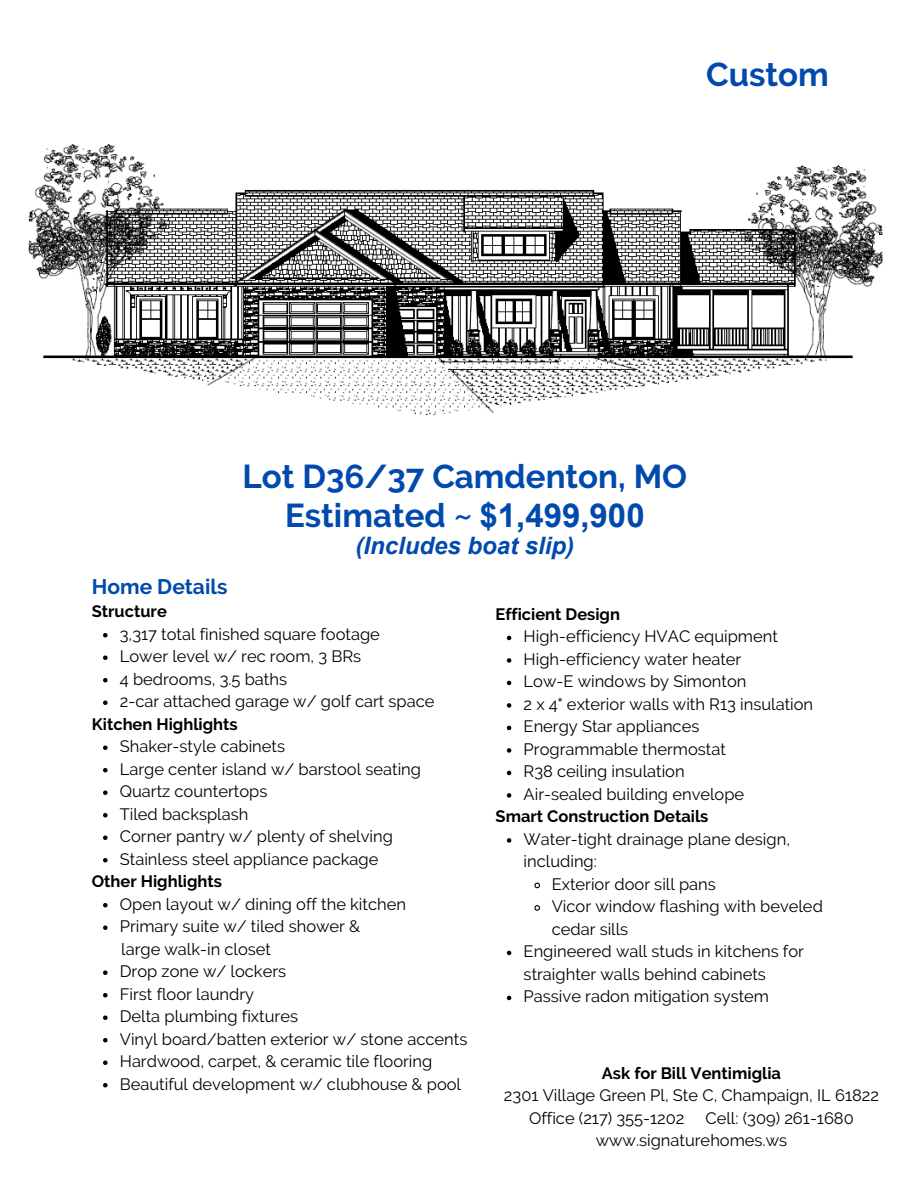
<style>
.page{position:relative;width:918px;height:1188px;background:#fff}
.page>*{position:absolute;margin:0;border:0;box-sizing:border-box;transform-origin:0 0}
.t1{font:700 33px/39.3px "Raleway";color:#004aad;text-align:center}
.t2{font:italic 700 24px "Arial";color:#004aad}
.t3{font:700 21px "Raleway";color:#004aad}
.t4{font:16.5px/22.5px "Raleway";color:#000}
.t5{font:700 16.5px "Raleway";color:#000}
.s1{font-family:"Arial"}
</style>
<div class="page">
<img style="left:28px;top:144px;width:856px;height:271px">
<svg style="left:103px;top:633px;width:5px;height:4px"></svg>
<svg style="left:103px;top:655px;width:5px;height:5px"></svg>
<svg style="left:103px;top:678px;width:5px;height:4px"></svg>
<svg style="left:103px;top:700px;width:5px;height:5px"></svg>
<svg style="left:103px;top:745px;width:5px;height:5px"></svg>
<svg style="left:103px;top:768px;width:5px;height:4px"></svg>
<svg style="left:103px;top:790px;width:5px;height:5px"></svg>
<svg style="left:103px;top:813px;width:5px;height:4px"></svg>
<svg style="left:103px;top:835px;width:5px;height:5px"></svg>
<svg style="left:103px;top:858px;width:5px;height:4px"></svg>
<svg style="left:103px;top:903px;width:5px;height:4px"></svg>
<svg style="left:103px;top:925px;width:5px;height:5px"></svg>
<svg style="left:103px;top:970px;width:5px;height:5px"></svg>
<svg style="left:103px;top:993px;width:5px;height:4px"></svg>
<svg style="left:103px;top:1015px;width:5px;height:5px"></svg>
<svg style="left:103px;top:1038px;width:5px;height:4px"></svg>
<svg style="left:103px;top:1060px;width:5px;height:5px"></svg>
<svg style="left:103px;top:1083px;width:5px;height:4px"></svg>
<svg style="left:507px;top:636px;width:4px;height:4px"></svg>
<svg style="left:507px;top:658px;width:4px;height:5px"></svg>
<svg style="left:507px;top:681px;width:4px;height:4px"></svg>
<svg style="left:507px;top:703px;width:4px;height:5px"></svg>
<svg style="left:507px;top:726px;width:4px;height:4px"></svg>
<svg style="left:507px;top:748px;width:4px;height:5px"></svg>
<svg style="left:507px;top:771px;width:4px;height:4px"></svg>
<svg style="left:507px;top:793px;width:4px;height:5px"></svg>
<svg style="left:507px;top:838px;width:4px;height:5px"></svg>
<svg style="left:534px;top:882px;width:6px;height:7px"></svg>
<svg style="left:534px;top:905px;width:6px;height:6px"></svg>
<svg style="left:507px;top:951px;width:4px;height:4px"></svg>
<svg style="left:507px;top:996px;width:4px;height:4px"></svg>
<p class="t1" style="left:706px;top:55px;width:124px">Custom</p>
<p class="t3" style="left:92px;top:574px;width:137px">Home Details</p>
<p class="t5" style="left:92px;top:602px;width:77px">Structure</p>
<p class="t1" style="left:243px;top:456px;width:446px">Lot D36/37 Camdenton, MO<br>Estimated ~ <span class="s1">$1,499,900</span></p>
<p class="t2" style="left:356px;top:530px;width:220px">(Includes boat slip)</p>
<p class="t5" style="left:496px;top:604px;width:126px">Efficient Design</p>
<p class="t4" style="left:120px;top:623px;width:262px">3,317 total finished square footage</p>
<p class="t4" style="left:120px;top:645px;width:243px">Lower level w/ rec room, 3 BRs</p>
<p class="t4" style="left:120px;top:668px;width:169px">4 bedrooms, 3.5 baths</p>
<p class="t4" style="left:120px;top:690px;width:316px">2-car attached garage w/ golf cart space</p>
<p class="t4" style="left:120px;top:735px;width:167px">Shaker-style cabinets</p>
<p class="t4" style="left:120px;top:758px;width:303px">Large center island w/ barstool seating</p>
<p class="t4" style="left:120px;top:780px;width:149px">Quartz countertops</p>
<p class="t4" style="left:120px;top:803px;width:130px">Tiled backsplash</p>
<p class="t4" style="left:120px;top:825px;width:275px">Corner pantry w/ plenty of shelving</p>
<p class="t4" style="left:120px;top:848px;width:260px">Stainless steel appliance package</p>
<p class="t4" style="left:120px;top:893px;width:288px">Open layout w/ dining off the kitchen</p>
<p class="t4" style="left:120px;top:915px;width:242px">Primary suite w/ tiled shower &amp;</p>
<p class="t4" style="left:120px;top:960px;width:168px">Drop zone w/ lockers</p>
<p class="t4" style="left:120px;top:983px;width:136px">First floor laundry</p>
<p class="t4" style="left:120px;top:1005px;width:180px">Delta plumbing fixtures</p>
<p class="t4" style="left:120px;top:1028px;width:349px">Vinyl board/batten exterior w/ stone accents</p>
<p class="t4" style="left:120px;top:1050px;width:314px">Hardwood, carpet, &amp; ceramic tile flooring</p>
<p class="t4" style="left:120px;top:1073px;width:343px">Beautiful development w/ clubhouse &amp; pool</p>
<p class="t5" style="left:92px;top:714px;width:147px">Kitchen Highlights</p>
<p class="t5" style="left:92px;top:872px;width:132px">Other Highlights</p>
<p class="t4" style="left:121px;top:938px;width:151px">large walk-in closet</p>
<p class="t4" style="left:524px;top:625px;width:256px">High-efficiency HVAC equipment</p>
<p class="t4" style="left:524px;top:648px;width:219px">High-efficiency water heater</p>
<p class="t4" style="left:524px;top:670px;width:224px">Low-E windows by Simonton</p>
<p class="t4" style="left:524px;top:693px;width:291px">2 x 4" exterior walls with R13 insulation</p>
<p class="t4" style="left:524px;top:715px;width:177px">Energy Star appliances</p>
<p class="t4" style="left:524px;top:738px;width:204px">Programmable thermostat</p>
<p class="t4" style="left:524px;top:760px;width:163px">R38 ceiling insulation</p>
<p class="t4" style="left:524px;top:783px;width:222px">Air-sealed building envelope</p>
<p class="t4" style="left:524px;top:828px;width:268px">Water-tight drainage plane design, including:</p>
<p class="t4" style="left:552px;top:873px;width:166px">Exterior door sill pans</p>
<p class="t4" style="left:552px;top:895px;width:273px">Vicor window flashing with beveled cedar sills</p>
<p class="t4" style="left:524px;top:940px;width:282px">Engineered wall studs in kitchens for straighter walls behind cabinets</p>
<p class="t4" style="left:524px;top:985px;width:247px">Passive radon mitigation system</p>
<p class="t5" style="left:496px;top:807px;width:214px">Smart Construction Details</p>
<p class="t5" style="left:602px;top:1063px;width:181px">Ask for Bill Ventimiglia</p>
<p class="t4" style="left:504px;top:1084px;width:377px">2301 Village Green Pl, Ste C, Champaign, IL 61822</p>
<p class="t4" style="left:529px;top:1106px;width:157px">Office (217) 355-1202</p>
<p class="t4" style="left:706px;top:1106px;width:150px">Cell: (309) 261-1680</p>
<p class="t4" style="left:596px;top:1129px;width:193px">www.signaturehomes.ws</p>
</div>
